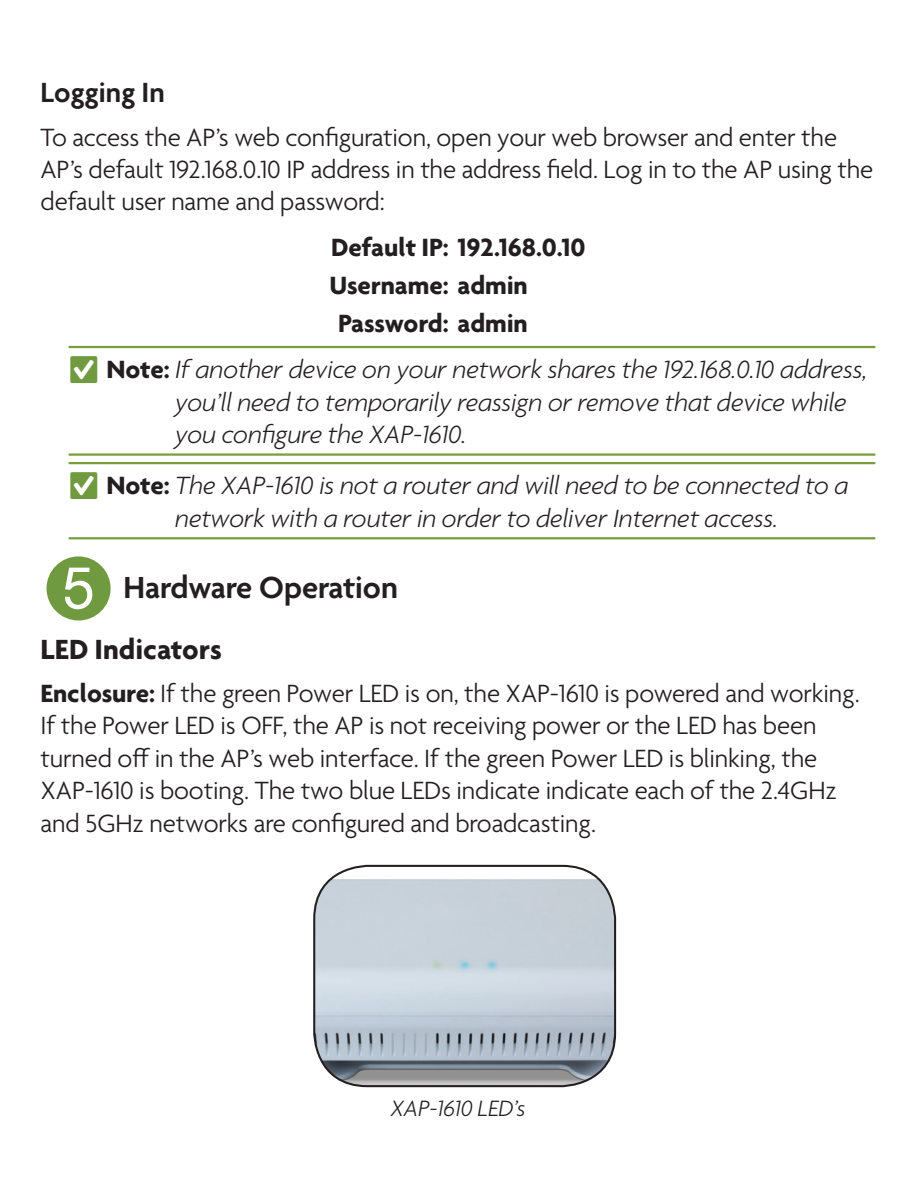
<style>
.page{position:relative;width:918px;height:1188px;background:#fff}
.page>*{position:absolute;margin:0;border:0;box-sizing:border-box;transform-origin:0 0}
.Chapter_Sub_Number{font:87px "Circle Frame Neg";color:#6f9a3f}
.Chapter_Sub_Number-2{font:600 33px "Agenda";color:#231f20}
.Chapter_Sub_Sub{font:700 30px "Agenda";color:#231f20}
.Chapter_Sub_Sub-2{font:600 30px "Agenda";color:#231f20}
.Main-Body{font:300 27px/32.4px "Agenda";letter-spacing:-.005em;color:#231f20}
.t1{font:italic 300 27px/32.4px "Agenda";letter-spacing:-.005em;color:#231f20}
.Main-Body_No_Bullets{font:700 27px "Agenda";letter-spacing:-.005em;color:#231f20}
.t2{font:italic 300 24px "Agenda";letter-spacing:-.005em;color:#231f20}
.s1{color:#6f9a3f}
.s2{font-weight:700;font-style:normal}
.s3{font-weight:700}
</style>
<div class="page">
<hr style="left:69px;top:346px;width:806px;height:2px;background:#799c3d">
<hr style="left:69px;top:453px;width:806px;height:3px;background:#799c3d">
<hr style="left:69px;top:462px;width:806px;height:2px;background:#799c3d">
<hr style="left:69px;top:537px;width:806px;height:2px;background:#799c3d">
<img style="left:314px;top:866px;width:301px;height:220px">
<div style="left:313px;top:865px;width:303px;height:222px;border:2px solid #231f20;border-radius:53px"></div>
<p class="Chapter_Sub_Sub-2" style="left:40px;top:77px;width:126px">Logging In</p>
<p class="Main-Body" style="left:40px;top:122px;width:834px">To access the AP’s web configuration, open your web browser and enter the<br>AP’s default 192.168.0.10 IP address in the address field. Log in to the AP using the default user name and password:</p>
<p class="Main-Body_No_Bullets" style="left:331px;top:231px;width:256px">Default IP: 192.168.0.10</p>
<p class="Main-Body_No_Bullets" style="left:329px;top:269px;width:200px">Username: admin</p>
<p class="Main-Body_No_Bullets" style="left:338px;top:307px;width:191px">Password: admin</p>
<p class="t1" style="left:175px;top:353px;width:694px;text-indent:-105px"><span class="s1">■</span> <span class="s2">Note:</span> If another device on your network shares the 192.168.0.10 address, you’ll need to temporarily reassign or remove that device while you configure the XAP-1610.</p>
<p class="t1" style="left:175px;top:469px;width:675px;text-indent:-105px"><span class="s1">■</span> <span class="s2">Note:</span> The XAP-1610 is not a router and will need to be connected to a network with a router in order to deliver Internet access.</p>
<p class="Chapter_Sub_Number" style="left:40px;top:539px;width:78px">5</p>
<p class="Chapter_Sub_Number-2" style="left:123px;top:569px;width:276px">Hardware Operation</p>
<p class="Chapter_Sub_Sub" style="left:40px;top:631px;width:183px">LED Indicators</p>
<p class="Main-Body" style="left:40px;top:679px;width:821px"><span class="s3">Enclosure:</span> If the green Power LED is on, the XAP-1610 is powered and working.<br>If the Power LED is OFF, the AP is not receiving power or the LED has been turned off in the AP’s web interface. If the green Power LED is blinking, the XAP-1610 is booting. The two blue LEDs indicate indicate each of the 2.4GHz and 5GHz networks are configured and broadcasting.</p>
<p class="t2" style="left:390px;top:1094px;width:137px">XAP-1610 LED’s</p>
</div>
